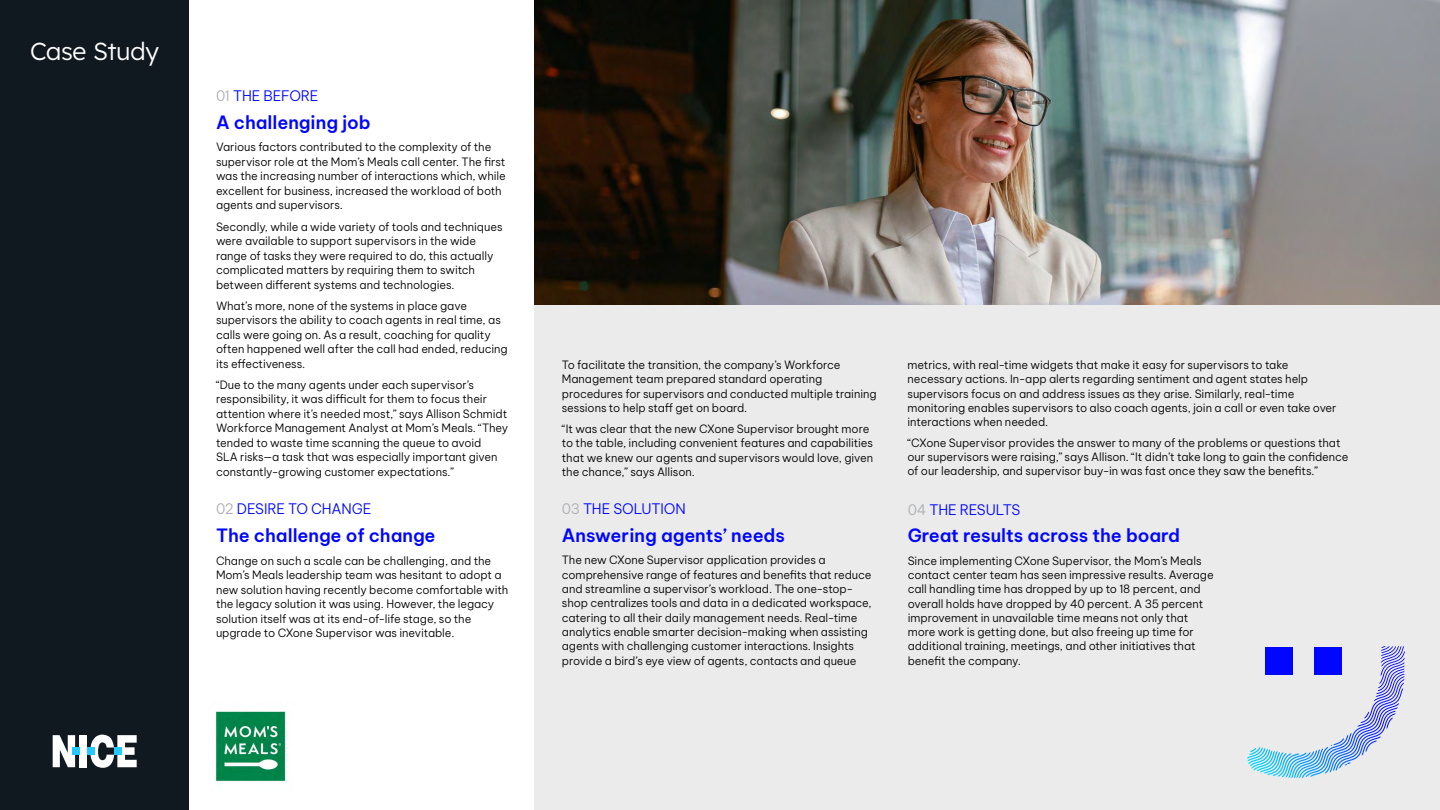
<style>
.page{position:relative;width:1440px;height:810px;background:#fff}
.page>*{position:absolute;margin:0;border:0;box-sizing:border-box;transform-origin:0 0}
.t1{font:300 24.67px "Lexend";letter-spacing:-.015em;color:#fff}
.t2{font:600 18px "Be Vietnam Pro";letter-spacing:-.005em;color:#0006ff}
.t3{font:300 14.25px "Be Vietnam Pro";letter-spacing:-.02em;color:#0006ff}
.t4{font:300 11.25px/14.5px "Be Vietnam Pro";letter-spacing:-.005em;color:#000}
.s1{color:#abaeb1}
</style>
<div class="page">
<div style="left:535px;top:0;width:905px;height:810px;background:#ebebeb"></div>
<img style="left:535px;top:0;width:905px;height:304px">
<div style="left:0;top:0;width:189px;height:810px;background:#101820"></div>
<svg style="left:90px;top:735px;width:47px;height:33px"></svg>
<div style="left:80px;top:735px;width:7px;height:32px;background:#fff"></div>
<svg style="left:53px;top:735px;width:22px;height:32px"></svg>
<div style="left:114px;top:748px;width:7px;height:7px;background:#23c9ff"></div>
<div style="left:87px;top:748px;width:7px;height:7px;background:#23c9ff"></div>
<div style="left:73px;top:748px;width:7px;height:7px;background:#23c9ff"></div>
<svg style="left:1247px;top:645px;width:158px;height:134px"></svg>
<img style="left:215px;top:711px;width:72px;height:71px">
<h1 class="t1" style="left:30px;top:33px;width:130px">Case Study</h1>
<p class="t3" style="left:216px;top:84px;width:104px"><span class="s1">01</span> THE BEFORE</p>
<h2 class="t2" style="left:216px;top:107px;width:156px">A challenging job</h2>
<p class="t4" style="left:216px;top:139px;width:291px">Various factors contributed to the complexity of the supervisor role at the Mom’s Meals call center. The first was the increasing number of interactions which, while excellent for business, increased the workload of both agents and supervisors.</p>
<p class="t4" style="left:216px;top:218px;width:288px">Secondly, while a wide variety of tools and techniques were available to support supervisors in the wide range of tasks they were required to do, this actually complicated matters by requiring them to switch between different systems and technologies.</p>
<p class="t4" style="left:216px;top:297px;width:293px">What’s more, none of the systems in place gave supervisors the ability to coach agents in real time, as calls were going on. As a result, coaching for quality often happened well after the call had ended, reducing its effectiveness.</p>
<p class="t4" style="left:216px;top:377px;width:294px">“Due to the many agents under each supervisor’s responsibility, it was difficult for them to focus their attention where it’s needed most,” says Allison Schmidt Workforce Management Analyst at Mom’s Meals. “They tended to waste time scanning the queue to avoid<br>SLA risks—a task that was especially important given constantly-growing customer expectations.”</p>
<p class="t3" style="left:216px;top:498px;width:157px"><span class="s1">02</span> DESIRE TO CHANGE</p>
<h2 class="t2" style="left:216px;top:520px;width:221px">The challenge of change</h2>
<p class="t4" style="left:216px;top:552px;width:294px">Change on such a scale can be challenging, and the Mom’s Meals leadership team was hesitant to adopt a new solution having recently become comfortable with the legacy solution it was using. However, the legacy solution itself was at its end-of-life stage, so the upgrade to CXone Supervisor was inevitable.</p>
<p class="t4" style="left:562px;top:357px;width:316px">To facilitate the transition, the company’s Workforce Management team prepared standard operating procedures for supervisors and conducted multiple training sessions to help staff get on board.</p>
<p class="t4" style="left:562px;top:421px;width:313px">“It was clear that the new CXone Supervisor brought more to the table, including convenient features and capabilities that we knew our agents and supervisors would love, given the chance,” says Allison.</p>
<p class="t3" style="left:562px;top:497px;width:125px"><span class="s1">03</span> THE SOLUTION</p>
<h2 class="t2" style="left:562px;top:520px;width:225px">Answering agents’ needs</h2>
<p class="t4" style="left:562px;top:552px;width:311px">The new CXone Supervisor application provides a comprehensive range of features and benefits that reduce and streamline a supervisor’s workload. The one-stop&shy;shop centralizes tools and data in a dedicated workspace, catering to all their daily management needs. Real-time analytics enable smarter decision-making when assisting agents with challenging customer interactions. Insights provide a bird’s eye view of agents, contacts and queue</p>
<p class="t4" style="left:908px;top:357px;width:431px;line-height:14.2px">metrics, with real-time widgets that make it easy for supervisors to take necessary actions. In-app alerts regarding sentiment and agent states help supervisors focus on and address issues as they arise. Similarly, real-time monitoring enables supervisors to also coach agents, join a call or even take over interactions when needed.</p>
<p class="t4" style="left:908px;top:435px;width:443px;line-height:14.2px">“CXone Supervisor provides the answer to many of the problems or questions that our supervisors were raising,” says Allison. “It didn’t take long to gain the confidence of our leadership, and supervisor buy-in was fast once they saw the benefits.”</p>
<p class="t3" style="left:908px;top:498px;width:114px"><span class="s1">04</span> THE RESULTS</p>
<h2 class="t2" style="left:908px;top:521px;width:274px">Great results across the board</h2>
<p class="t4" style="left:908px;top:553px;width:308px;line-height:14.2px">Since implementing CXone Supervisor, the Mom’s Meals contact center team has seen impressive results. Average call handling time has dropped by up to 18 percent, and overall holds have dropped by 40 percent. A 35 percent improvement in unavailable time means not only that more work is getting done, but also freeing up time for additional training, meetings, and other initiatives that benefit the company.</p>
</div>
